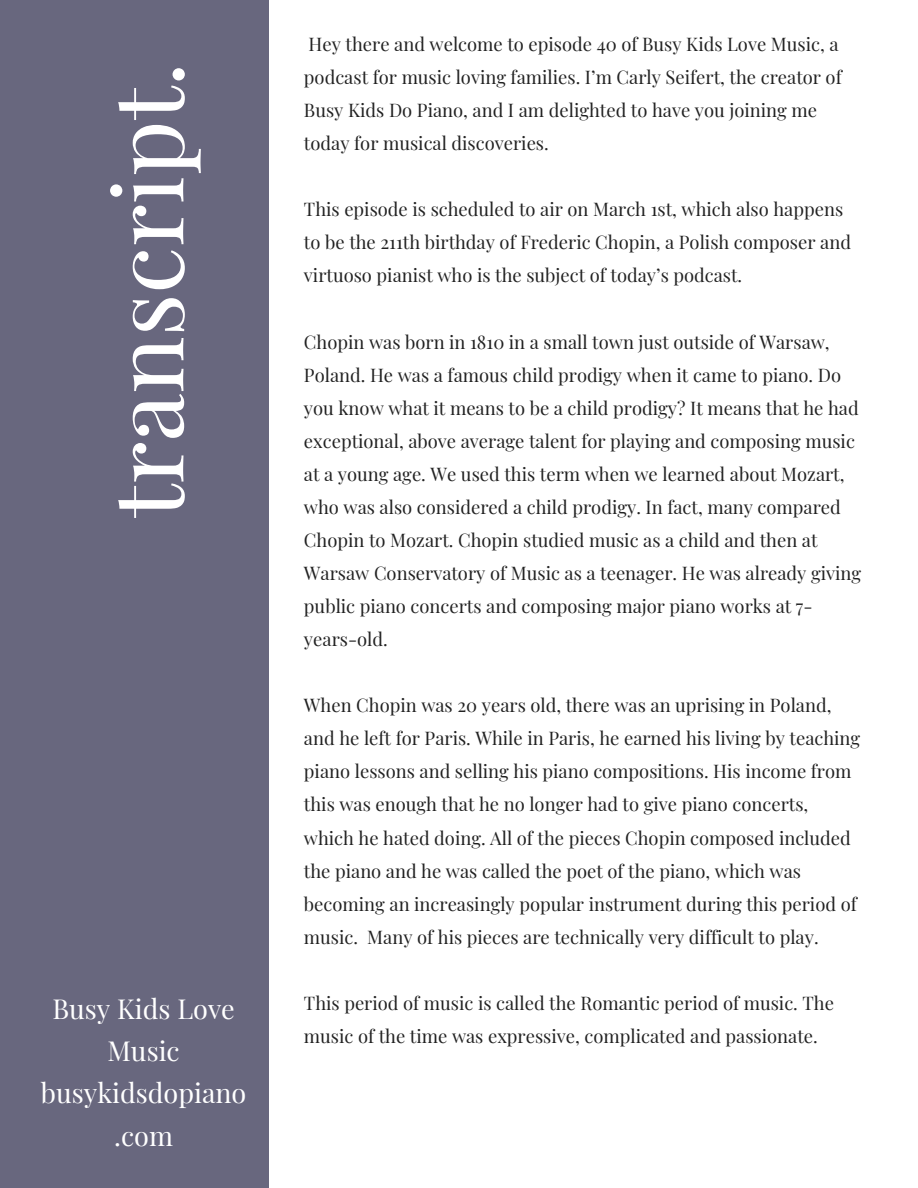
<style>
.page{position:relative;width:918px;height:1188px;background:#fff}
.page>*{position:absolute;margin:0;border:0;box-sizing:border-box;transform-origin:0 0}
.t1{font:96px "Playfair Display";color:#fff}
.t2{font:27px/42.3px "Playfair Display";color:#fff;text-align:center}
.t3{font:18.45px/33px "Playfair Display";color:#222}
</style>
<div class="page">
<div style="left:0;top:0;width:269px;height:1188px;background:#68677e"></div>
<p class="t1" style="left:80px;top:518px;width:458px;rotate:-90deg">transcript.</p>
<p class="t2" style="left:52px;top:986px;width:184px">Busy Kids Love<br>Music</p>
<p class="t2" style="left:41px;top:1071px;width:207px">busykidsdopiano</p>
<p class="t2" style="left:114px;top:1113px;width:60px">.com</p>
<p class="t3" style="left:304px;top:27px;width:539px">Hey there and welcome to episode 40 of Busy Kids Love Music, a podcast for music loving families. I’m Carly Seifert, the creator of Busy Kids Do Piano, and I am delighted to have you joining me today for musical discoveries.</p>
<p class="t3" style="left:304px;top:192px;width:549px">This episode is scheduled to air on March 1st, which also happens to be the 211th birthday of Frederic Chopin, a Polish composer and virtuoso pianist who is the subject of today’s podcast.</p>
<p class="t3" style="left:304px;top:324px;width:559px">Chopin was born in 1810 in a small town just outside of Warsaw, Poland. He was a famous child prodigy when it came to piano. Do you know what it means to be a child prodigy? It means that he had exceptional, above average talent for playing and composing music at a young age. We used this term when we learned about Mozart, who was also considered a child prodigy. In fact, many compared Chopin to Mozart. Chopin studied music as a child and then at Warsaw Conservatory of Music as a teenager. He was already giving public piano concerts and composing major piano works at 7- years-old.</p>
<p class="t3" style="left:304px;top:688px;width:558px">When Chopin was 20 years old, there was an uprising in Poland, and he left for Paris. While in Paris, he earned his living by teaching piano lessons and selling his piano compositions. His income from this was enough that he no longer had to give piano concerts, which he hated doing. All of the pieces Chopin composed included the piano and he was called the poet of the piano, which was becoming an increasingly popular instrument during this period of music. Many of his pieces are technically very difficult to play.</p>
<p class="t3" style="left:304px;top:986px;width:532px">This period of music is called the Romantic period of music. The music of the time was expressive, complicated and passionate.</p>
</div>
